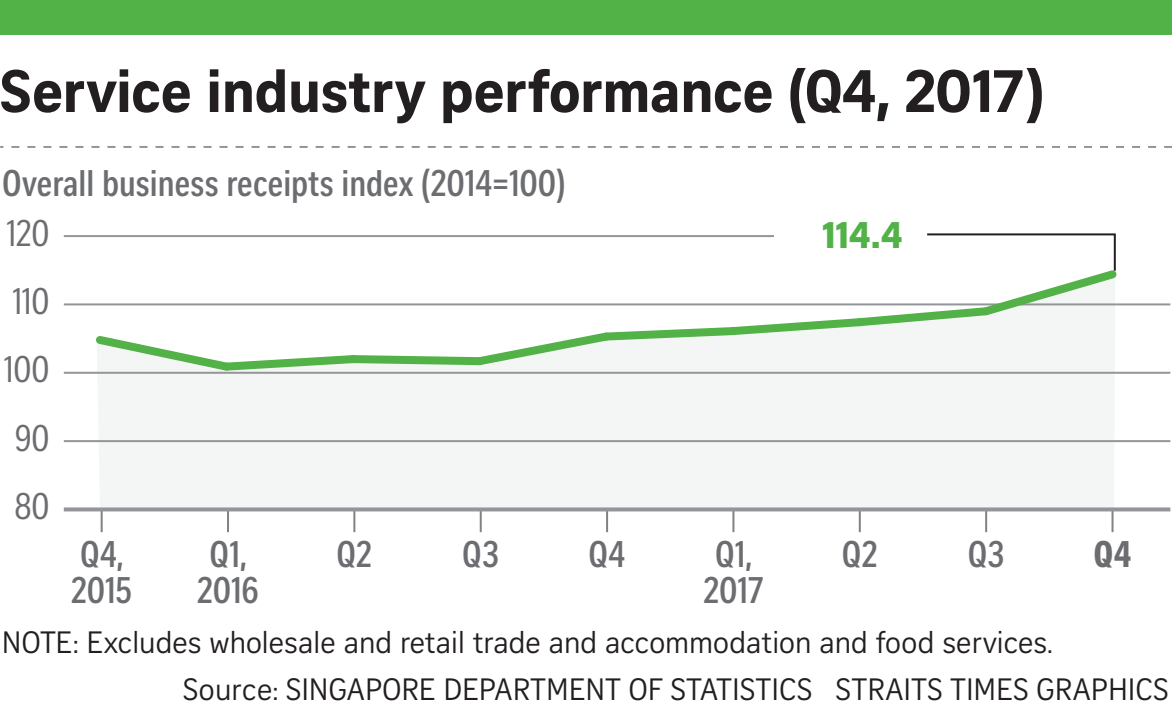
<style>
.page{position:relative;width:1172px;height:703px;background:#fff}
.page>*{position:absolute;margin:0;border:0;box-sizing:border-box;transform-origin:0 0}
.t1{font:700 58px "Curator Serp Text";letter-spacing:-.01em;color:#231f20}
.t2{font:700 36px/36px "Curator Head Cond ST Semi";color:#6c6d70}
.t3{font:36px "Curator Head Cond ST Regular";color:#6c6d70}
.t4{font:700 36px "Curator Head ST Extra";color:#52b147}
.t5{font:36px "Curator Head Cond ST Bold";color:#6c6d70}
.t6{font:30px "Curator Serp Text";color:#231f20}
</style>
<div class="page">
<div style="left:97px;top:376px;width:1018px;height:131px;background:#f3f6f4"></div>
<hr style="left:64px;top:235px;width:1106px;height:2px;background:#939598">
<hr style="left:64px;top:303px;width:1106px;height:2px;background:#939598">
<hr style="left:64px;top:372px;width:1106px;height:2px;background:#939598">
<hr style="left:101px;top:509px;width:2px;height:23px;background:#808285">
<hr style="left:227px;top:509px;width:2px;height:23px;background:#808285">
<hr style="left:353px;top:509px;width:2px;height:23px;background:#808285">
<hr style="left:479px;top:509px;width:2px;height:23px;background:#808285">
<hr style="left:606px;top:509px;width:2px;height:23px;background:#808285">
<hr style="left:732px;top:509px;width:2px;height:23px;background:#808285">
<hr style="left:858px;top:509px;width:2px;height:23px;background:#808285">
<hr style="left:985px;top:509px;width:2px;height:23px;background:#808285">
<hr style="left:1111px;top:509px;width:2px;height:23px;background:#808285">
<hr style="left:64px;top:440px;width:1106px;height:2px;background:#939598">
<svg style="left:64px;top:507px;width:1106px;height:4px;background:#9ea0a2"></svg>
<div style="left:0;top:0;width:1171px;height:34px;background:#52b147"></div>
<svg style="left:0;top:146px;width:1171px;height:2px"></svg>
<div style="left:774px;top:214px;width:397px;height:37px;background:#fff"></div>
<svg style="left:90px;top:233px;width:1032px;height:143px"></svg>
<h1 class="t1" style="left:0;top:56px;width:1045px">Service industry performance (Q4, 2017)</h1>
<p class="t2" style="left:2px;top:166px;width:564px">Overall business receipts index (2014=100)</p>
<p class="t3" style="left:6px;top:213px;width:45px">120</p>
<p class="t3" style="left:12px;top:282px;width:39px">110</p>
<p class="t3" style="left:4px;top:350px;width:47px">100</p>
<p class="t3" style="left:15px;top:418px;width:36px">90</p>
<p class="t3" style="left:14px;top:487px;width:37px">80</p>
<p class="t4" style="left:821px;top:213px;width:83px">114.4</p>
<p class="t2" style="left:71px;top:537px;width:63px">Q4,<br>2015</p>
<p class="t2" style="left:209px;top:537px;width:38px">Q1,</p>
<p class="t2" style="left:462px;top:537px;width:38px">Q3</p>
<p class="t2" style="left:588px;top:537px;width:39px">Q4</p>
<p class="t2" style="left:967px;top:537px;width:38px">Q3</p>
<p class="t2" style="left:336px;top:537px;width:37px">Q2</p>
<p class="t2" style="left:841px;top:537px;width:37px">Q2</p>
<p class="t5" style="left:1093px;top:535px;width:40px">Q4</p>
<p class="t2" style="left:703px;top:537px;width:61px;text-align:center">Q1,<br>2017</p>
<p class="t2" style="left:197px;top:573px;width:63px">2016</p>
<p class="t6" style="left:2px;top:625px;width:1051px">NOTE: Excludes wholesale and retail trade and accommodation and food services.</p>
<p class="t6" style="left:183px;top:672px;width:986px">Source: SINGAPORE DEPARTMENT OF STATISTICS STRAITS TIMES GRAPHICS</p>
</div>
